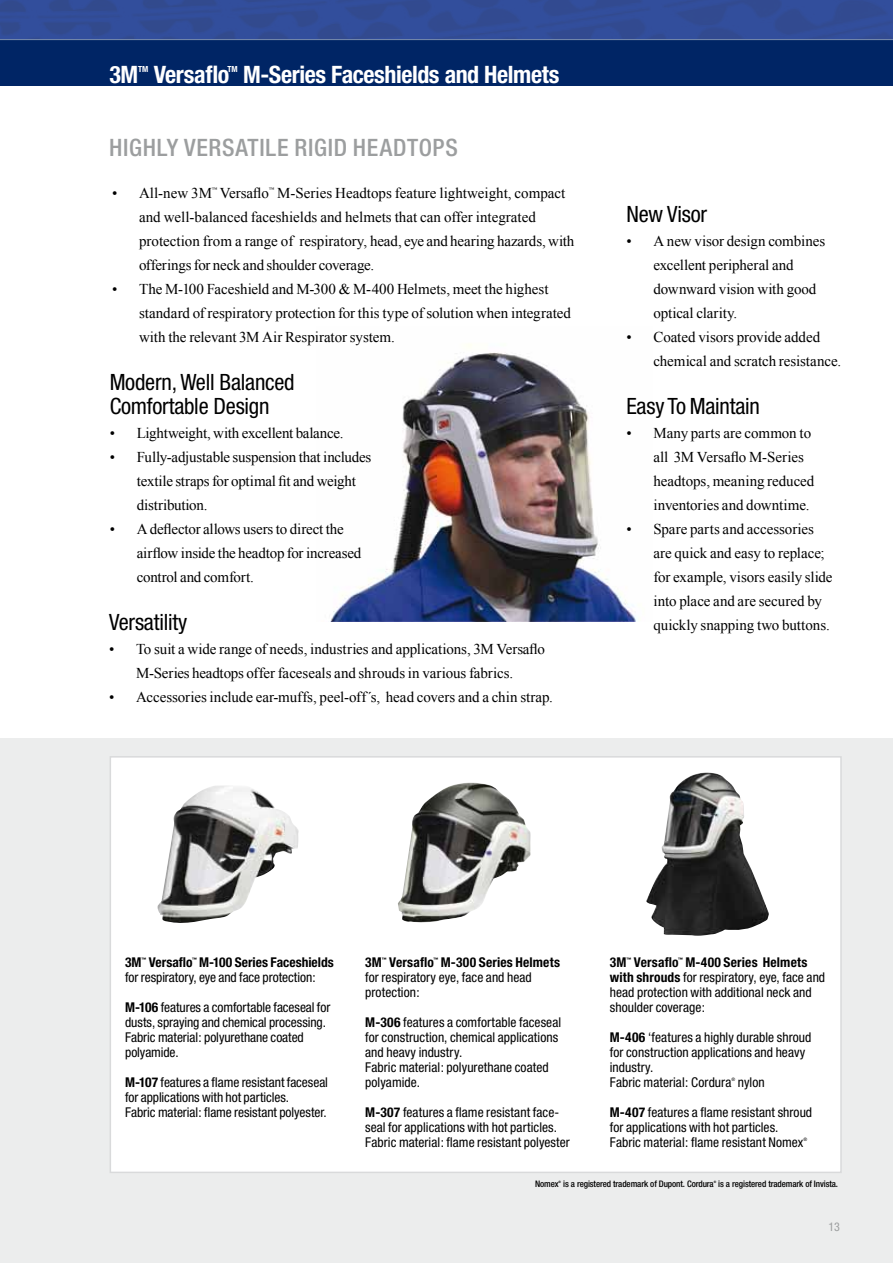
<style>
.page{position:relative;width:893px;height:1263px;background:#fff}
.page>*{position:absolute;margin:0;border:0;box-sizing:border-box;transform-origin:0 0}
.t1{font:700 condensed 24px "Helvetica Neue";letter-spacing:-.015em;color:#fff}
.t2{font:500 condensed 24px "Helvetica Neue LT";letter-spacing:.03em;color:#9c9e9f}
.t3{font:condensed 22.5px/24px "Helvetica Neue";letter-spacing:-.01em;color:#000}
.t4{font:15px/24px "Times New Roman";letter-spacing:-.005em;color:#000}
.t5{font:condensed 13.5px/15px "Helvetica Neue";letter-spacing:.005em;color:#000}
.t6{font:700 condensed 13.5px "Helvetica Neue";letter-spacing:.01em;color:#000}
.t7{font:condensed 12px "Helvetica Neue";color:#9c9e9f}
.t8{font:500 condensed 9px "Helvetica Neue LT";letter-spacing:-.01em;color:#000}
.t9{font:700 condensed 8.4px "Helvetica Neue";color:#fff}
.t10{font:5.25px "Times New Roman";color:#000}
.t11{font:700 condensed 4.8px "Helvetica Neue";color:#000}
.t12{font:condensed 4.8px "Helvetica Neue";color:#000}
.t13{font:500 condensed 3.15px "Helvetica Neue LT";color:#000}
.s1{font-weight:700}
</style>
<div class="page">
<div style="left:0;top:39px;width:893px;height:47px;background:#002565"></div>
<div style="left:0;top:0;width:893px;height:39px;background:#324d99"></div>
<hr style="left:0;top:39px;width:893px;height:1px;background:#fff">
<div style="left:0;top:738px;width:893px;height:525px;background:#eceded"></div>
<img style="left:331px;top:344px;width:306px;height:277px">
<svg style="left:109px;top:755px;width:733px;height:419px"></svg>
<img style="left:646px;top:772px;width:123px;height:164px">
<img style="left:157px;top:785px;width:142px;height:139px">
<img style="left:398px;top:783px;width:133px;height:140px">
<h1 class="t1" style="left:109px;top:60px;width:30px">3M</h1>
<p class="t9" style="left:138px;top:64px;width:12px">TM</p>
<h1 class="t1" style="left:154px;top:60px;width:77px">Versaflo</h1>
<p class="t9" style="left:227px;top:64px;width:12px">TM</p>
<h1 class="t1" style="left:243px;top:60px;width:318px">M-Series Faceshields and Helmets</h1>
<h1 class="t2" style="left:109px;top:133px;width:337px">Highly Versatile Rigid Headtops</h1>
<p class="t4" style="left:112px;top:181px;width:101px">• All-new 3M</p>
<p class="t10" style="left:212px;top:186px;width:7px">™</p>
<p class="t4" style="left:220px;top:181px;width:51px">Versaflo</p>
<p class="t10" style="left:269px;top:186px;width:7px">™</p>
<p class="t4" style="left:139px;top:181px;width:437px;text-indent:138px">M-Series Headtops feature lightweight, compact and well-balanced faceshields and helmets that can offer integrated protection from a range of respiratory, head, eye and hearing hazards, with offerings for neck and shoulder coverage.</p>
<p class="t4" style="left:139px;top:277px;width:433px;text-indent:-27px">• The M-100 Faceshield and M-300 &amp; M-400 Helmets, meet the highest standard of respiratory protection for this type of solution when integrated with the relevant 3M Air Respirator system.</p>
<h2 class="t3" style="left:110px;top:370px;width:187px">Modern, Well Balanced<br>Comfortable Design</h2>
<p class="t4" style="left:110px;top:421px;width:235px">• Lightweight, with excellent balance.</p>
<p class="t4" style="left:137px;top:445px;width:236px;text-indent:-27px">• Fully-adjustable suspension that includes textile straps for optimal fit and weight distribution.</p>
<p class="t4" style="left:137px;top:517px;width:226px;text-indent:-27px">• A deflector allows users to direct the airflow inside the headtop for increased control and comfort.</p>
<h2 class="t3" style="left:109px;top:610px;width:80px">Versatility</h2>
<p class="t4" style="left:109px;top:637px;width:437px;text-align:center">• To suit a wide range of needs, industries and applications, 3M Versaflo<br>M-Series headtops offer faceseals and shrouds in various fabrics.</p>
<p class="t4" style="left:109px;top:685px;width:445px">• Accessories include ear-muffs, peel-off´s, head covers and a chin strap.</p>
<h2 class="t3" style="left:626px;top:202px;width:82px">New Visor</h2>
<p class="t4" style="left:653px;top:229px;width:173px;text-indent:-27px">• A new visor design combines excellent peripheral and downward vision with good optical clarity.</p>
<p class="t4" style="left:653px;top:325px;width:189px;text-indent:-27px">• Coated visors provide added chemical and scratch resistance.</p>
<h2 class="t3" style="left:626px;top:394px;width:135px">Easy To Maintain</h2>
<p class="t4" style="left:653px;top:421px;width:162px;text-indent:-27px">• Many parts are common to all 3M Versaflo M-Series headtops, meaning reduced inventories and downtime.</p>
<p class="t4" style="left:653px;top:517px;width:181px;text-indent:-27px">• Spare parts and accessories are quick and easy to replace; for example, visors easily slide into place and are secured by quickly snapping two buttons.</p>
<p class="t6" style="left:125px;top:954px;width:18px">3M</p>
<p class="t11" style="left:142px;top:956px;width:6px">™</p>
<p class="t6" style="left:149px;top:954px;width:46px">Versaflo</p>
<p class="t11" style="left:192px;top:956px;width:6px">™</p>
<p class="t6" style="left:199px;top:954px;width:136px">M-100 Series Faceshields</p>
<p class="t5" style="left:125px;top:969px;width:192px">for respiratory, eye and face protection:</p>
<p class="t5" style="left:125px;top:999px;width:207px"><span class="s1">M-106</span> features a comfortable faceseal for dusts, spraying and chemical processing.<br>Fabric material: polyurethane coated polyamide.</p>
<p class="t5" style="left:125px;top:1074px;width:204px"><span class="s1">M-107</span> features a flame resistant faceseal for applications with hot particles.<br>Fabric material: flame resistant polyester.</p>
<p class="t6" style="left:365px;top:954px;width:18px">3M</p>
<p class="t11" style="left:382px;top:956px;width:6px">™</p>
<p class="t6" style="left:389px;top:954px;width:46px">Versaflo</p>
<p class="t11" style="left:434px;top:956px;width:6px">™</p>
<p class="t6" style="left:441px;top:954px;width:121px">M-300 Series Helmets</p>
<p class="t5" style="left:365px;top:969px;width:168px">for respiratory eye, face and head protection:</p>
<p class="t5" style="left:365px;top:1014px;width:197px"><span class="s1">M-306</span> features a comfortable faceseal for construction, chemical applications and heavy industry.<br>Fabric material: polyurethane coated polyamide.</p>
<p class="t5" style="left:365px;top:1104px;width:206px"><span class="s1">M-307</span> features a flame resistant face&shy;seal for applications with hot particles.<br>Fabric material: flame resistant polyester</p>
<p class="t5" style="left:610px;top:954px;width:217px;text-indent:76px"><span class="s1">M-400 Series Helmets with shrouds</span> for respiratory, eye, face and head protection with additional neck and shoulder coverage:</p>
<p class="t5" style="left:610px;top:1029px;width:203px"><span class="s1">M-406</span> ‘features a highly durable shroud for construction applications and heavy industry.<br>Fabric material: Cordura</p>
<p class="t6" style="left:610px;top:954px;width:18px">3M</p>
<p class="t11" style="left:627px;top:956px;width:6px">™</p>
<p class="t6" style="left:634px;top:954px;width:46px">Versaflo</p>
<p class="t11" style="left:678px;top:956px;width:6px">™</p>
<p class="t12" style="left:731px;top:1076px;width:5px">®</p>
<p class="t5" style="left:738px;top:1074px;width:28px">nylon</p>
<p class="t5" style="left:610px;top:1104px;width:204px"><span class="s1">M-407</span> features a flame resistant shroud for applications with hot particles.<br>Fabric material: flame resistant Nomex</p>
<p class="t12" style="left:803px;top:1136px;width:5px">®</p>
<p class="t8" style="left:535px;top:1178px;width:25px">Nomex</p>
<p class="t13" style="left:559px;top:1180px;width:4px">®</p>
<p class="t8" style="left:563px;top:1178px;width:152px">is a registered trademark of Dupont. Cordura</p>
<p class="t13" style="left:714px;top:1180px;width:4px">®</p>
<p class="t8" style="left:718px;top:1178px;width:121px">is a registered trademark of Invista.</p>
<p class="t7" style="left:828px;top:1220px;width:13px">13</p>
<p class="t7" style="left:826px;top:1220px;width:13px">13</p>
</div>
